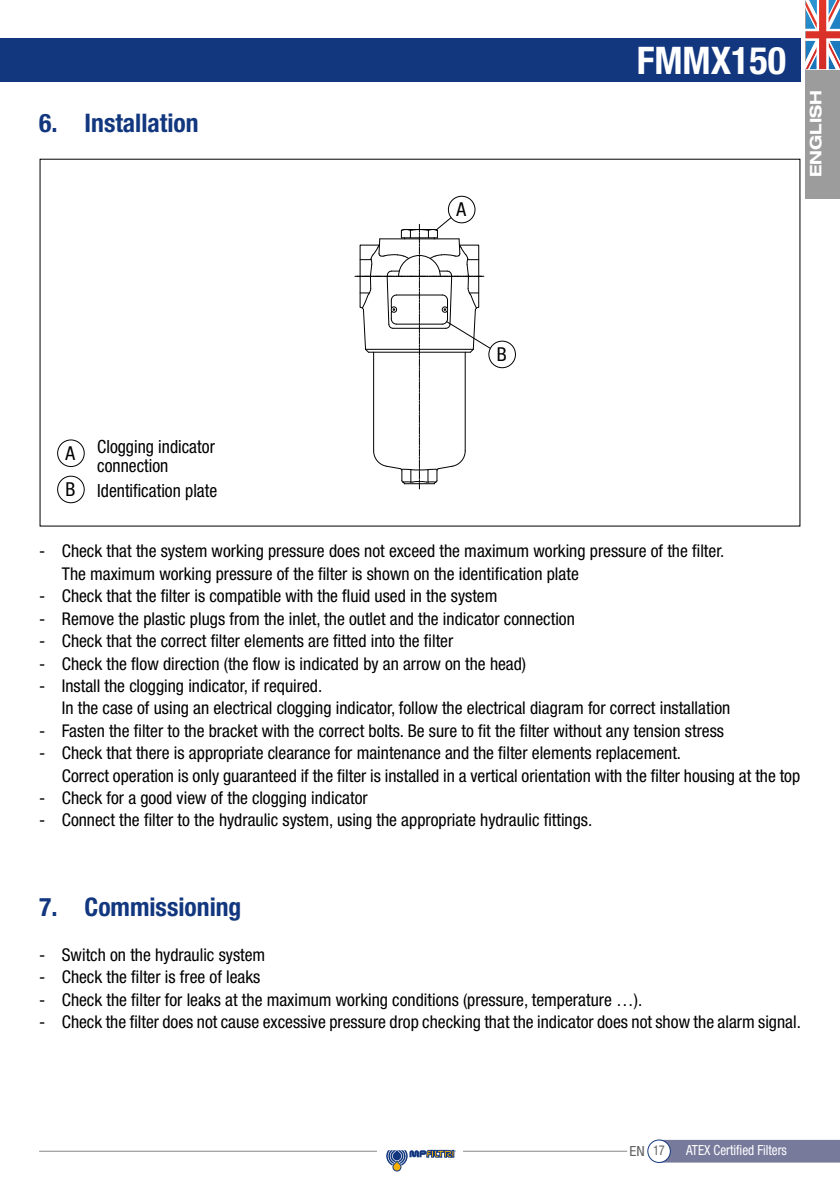
<style>
.page{position:relative;width:840px;height:1191px;background:#fff}
.page>*{position:absolute;margin:0;border:0;box-sizing:border-box;transform-origin:0 0}
.t1{font:700 condensed 38px "Helvetica Neue LT Std";color:#fff}
.t2{font:700 condensed 25.6px "Helvetica Neue LT Std";color:#12377f}
.t3{font:condensed 19.2px/36.2px "Helvetica Neue LT Std";color:#000}
.t4{font:condensed 18.2px/19.2px "Helvetica Neue LT Std";color:#000}
.t5{font:condensed 17.6px/22.4px "Helvetica Neue LT Std";color:#000}
.t6{font:700 expanded 16px "Helvetica Neue LT Std";color:#fff}
.t7{font:condensed 14px "Helvetica Neue LT Std";color:#fff;scale:.94 1}
.t8{font:condensed 14px "Helvetica Neue LT Std";color:#636362;scale:1.07 1}
.s1{font-size:13.6px}
</style>
<div class="page">
<div style="left:0;top:38px;width:799px;height:44px;background:#12377f"></div>
<div style="left:805px;top:0;width:34px;height:198px;background:#9c9c9c"></div>
<svg style="left:805px;top:0;width:34px;height:69px;background:#b9919e"></svg>
<div style="left:57px;top:439px;width:27px;height:28px;border:1px solid #000;border-radius:50%"></div>
<div style="left:57px;top:476px;width:27px;height:27px;border:1px solid #000;border-radius:50%"></div>
<svg style="left:355px;top:213px;width:136px;height:276px"></svg>
<div style="left:488px;top:341px;width:27px;height:27px;background:#fff;border-radius:50%"></div>
<div style="left:488px;top:341px;width:27px;height:27px;border:1px solid #000;border-radius:50%"></div>
<div style="left:448px;top:196px;width:26px;height:27px;background:#fff;border-radius:50%"></div>
<div style="left:448px;top:196px;width:27px;height:27px;border:1px solid #000;border-radius:50%"></div>
<hr style="left:39px;top:1150px;width:587px;height:1px;background:#878786">
<div style="left:377px;top:1147px;width:85px;height:8px;background:#fff"></div>
<svg style="left:386px;top:1150px;width:70px;height:21px"></svg>
<div style="left:653px;top:1139px;width:186px;height:23px;background:#787a9c"></div>
<div style="left:647px;top:1140px;width:23px;height:22px;background:#fff;border-radius:50%"></div>
<div style="left:647px;top:1139px;width:23px;height:23px;border:1px solid #12377f;border-radius:50%"></div>
<h2 class="t2" style="left:39px;top:107px;width:161px">6. Installation</h2>
<p class="t3" style="left:456px;top:191px;width:11px">A</p>
<h1 class="t1" style="left:636px;top:37px;width:151px">FMMX150</h1>
<p class="t6" style="left:805px;top:177px;width:89px;rotate:-90deg">ENGLISH</p>
<p class="t3" style="left:66px;top:435px;width:11px">A<br>B</p>
<p class="t4" style="left:97px;top:436px;width:119px">Clogging indicator connection</p>
<p class="t4" style="left:97px;top:480px;width:121px">Identification plate</p>
<p class="t3" style="left:496px;top:336px;width:11px">B</p>
<p class="t5" style="left:62px;top:540px;width:663px;text-indent:-23px">- Check that the system working pressure does not exceed the maximum working pressure of the filter.<br>The maximum working pressure of the filter is shown on the identification plate</p>
<p class="t5" style="left:39px;top:585px;width:459px">- Check that the filter is compatible with the fluid used in the system</p>
<p class="t5" style="left:39px;top:607px;width:537px">- Remove the plastic plugs from the inlet, the outlet and the indicator connection</p>
<p class="t5" style="left:39px;top:629px;width:415px">- Check that the correct filter elements are fitted into the filter</p>
<p class="t5" style="left:39px;top:652px;width:488px">- Check the flow direction (the flow is indicated by an arrow on the head)</p>
<p class="t5" style="left:62px;top:674px;width:669px;text-indent:-23px">- Install the clogging indicator, if required.<br>In the case of using an electrical clogging indicator, follow the electrical diagram for correct installation</p>
<p class="t5" style="left:39px;top:719px;width:686px">- Fasten the filter to the bracket with the correct bolts. Be sure to fit the filter without any tension stress</p>
<p class="t5" style="left:62px;top:741px;width:739px;text-indent:-23px">- Check that there is appropriate clearance for maintenance and the filter elements replacement.<br>Correct operation is only guaranteed if the filter is installed in a vertical orientation with the filter housing at the top</p>
<p class="t5" style="left:39px;top:786px;width:330px">- Check for a good view of the clogging indicator</p>
<p class="t5" style="left:39px;top:809px;width:554px">- Connect the filter to the hydraulic system, using the appropriate hydraulic fittings.</p>
<h2 class="t2" style="left:39px;top:891px;width:204px">7. Commissioning</h2>
<p class="t5" style="left:39px;top:943px;width:227px">- Switch on the hydraulic system</p>
<p class="t5" style="left:39px;top:965px;width:222px">- Check the filter is free of leaks</p>
<p class="t5" style="left:39px;top:988px;width:604px">- Check the filter for leaks at the maximum working conditions (pressure, temperature …).</p>
<p class="t5" style="left:39px;top:1010px;width:762px">- Check the filter does not cause excessive pressure drop checking that the indicator does not show the alarm signal.</p>
<p class="t8" style="left:629px;top:1142px;width:35px">EN <span class="s1">17</span></p>
<p class="t7" style="left:685px;top:1142px;width:109px">ATEX Certified Filters</p>
</div>
